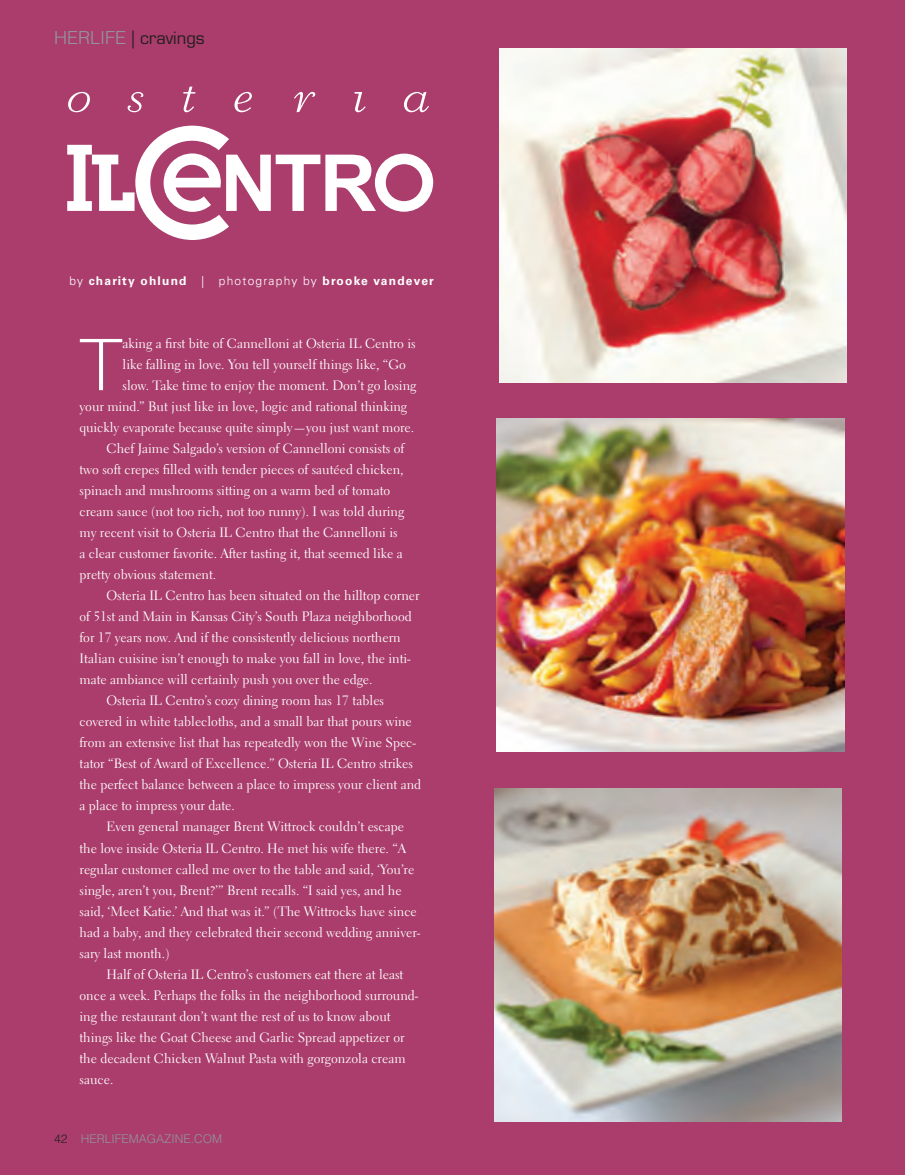
<style>
.page{position:relative;width:905px;height:1175px;background:#fff}
.page>*{position:absolute;margin:0;border:0;box-sizing:border-box;transform-origin:0 0}
.t1{font:300 75.15px "Gill Sans Std";color:#fff}
.t2{font:16.5px "Eurostile LT Std";color:#231f20}
.t3{font:13.5px "Electra LT Std";color:#fff}
.t4{font:700 12px "Univers LT Std";letter-spacing:.1em;color:#fff}
.t5{font:300 12px "Helvetica LT Std";color:#939598}
.s1{font-family:"Helvetica LT Std";font-weight:300;font-size:18px;color:#939598}
.s2{font-family:"Helvetica LT Std";font-weight:300;font-size:18px}
.s3{font-weight:300}
.s4{color:#231f20}
</style>
<div class="page">
<div style="left:0;top:0;width:904px;height:1174px;background:#aa3d6c"></div>
<img style="left:499px;top:49px;width:347px;height:333px">
<img style="left:496px;top:418px;width:348px;height:334px">
<img style="left:494px;top:788px;width:347px;height:333px">
<svg style="left:68px;top:92px;width:22px;height:20px"></svg>
<svg style="left:128px;top:92px;width:15px;height:20px"></svg>
<svg style="left:183px;top:87px;width:12px;height:25px"></svg>
<svg style="left:234px;top:92px;width:18px;height:20px"></svg>
<svg style="left:294px;top:92px;width:21px;height:20px"></svg>
<svg style="left:354px;top:92px;width:12px;height:20px"></svg>
<svg style="left:404px;top:92px;width:25px;height:20px"></svg>
<svg style="left:67px;top:126px;width:366px;height:114px"></svg>
<p class="t2" style="left:54px;top:28px;width:152px"><span class="s1">HERLIFE</span> <span class="s2">|</span> cravings</p>
<p class="t4" style="left:70px;top:273px;width:366px"><span class="s3">by</span> charity ohlund <span class="s3">| photography by</span> brooke vandever</p>
<h1 class="t1" style="left:80px;top:323px;width:45px">T</h1>
<p class="t3" style="left:123px;top:335px;width:294px">aking a first bite of Cannelloni at Osteria IL Centro is</p>
<p class="t3" style="left:123px;top:356px;width:285px">like falling in love. You tell yourself things like, “Go</p>
<p class="t3" style="left:123px;top:377px;width:295px">slow. Take time to enjoy the moment. Don’t go losing</p>
<p class="t3" style="left:79px;top:398px;width:329px">your mind.” But just like in love, logic and rational thinking</p>
<p class="t3" style="left:79px;top:419px;width:336px">quickly evaporate because quite simply—you just want more.</p>
<p class="t3" style="left:106px;top:440px;width:299px">Chef Jaime Salgado’s version of Cannelloni consists of</p>
<p class="t3" style="left:79px;top:461px;width:325px">two soft crepes filled with tender pieces of sautéed chicken,</p>
<p class="t3" style="left:79px;top:482px;width:312px">spinach and mushrooms sitting on a warm bed of tomato</p>
<p class="t3" style="left:79px;top:503px;width:326px">cream sauce (not too rich, not too runny). I was told during</p>
<p class="t3" style="left:79px;top:524px;width:319px">my recent visit to Osteria IL Centro that the Cannelloni is</p>
<p class="t3" style="left:79px;top:545px;width:325px">a clear customer favorite. After tasting it, that seemed like a</p>
<p class="t3" style="left:79px;top:566px;width:138px">pretty obvious statement.</p>
<p class="t3" style="left:106px;top:587px;width:314px">Osteria IL Centro has been situated on the hilltop corner</p>
<p class="t3" style="left:79px;top:608px;width:334px">of 51st and Main in Kansas City’s South Plaza neighborhood</p>
<p class="t3" style="left:79px;top:629px;width:322px">for 17 years now. And if the consistently delicious northern</p>
<p class="t3" style="left:79px;top:650px;width:333px">Italian cuisine isn’t enough to make you fall in love, the inti-</p>
<p class="t3" style="left:79px;top:671px;width:294px">mate ambiance will certainly push you over the edge.</p>
<p class="t3" style="left:106px;top:692px;width:279px">Osteria IL Centro’s cozy dining room has 17 tables</p>
<p class="t3" style="left:79px;top:713px;width:334px">covered in white tablecloths, and a small bar that pours wine</p>
<p class="t3" style="left:79px;top:734px;width:338px">from an extensive list that has repeatedly won the Wine Spec-</p>
<p class="t3" style="left:79px;top:755px;width:335px">tator “Best of Award of Excellence.” Osteria IL Centro strikes</p>
<p class="t3" style="left:79px;top:776px;width:343px">the perfect balance between a place to impress your client and</p>
<p class="t3" style="left:79px;top:797px;width:157px">a place to impress your date.</p>
<p class="t3" style="left:106px;top:818px;width:299px">Even general manager Brent Wittrock couldn’t escape</p>
<p class="t3" style="left:79px;top:839px;width:328px">the love inside Osteria IL Centro. He met his wife there. “A</p>
<p class="t3" style="left:79px;top:860px;width:336px">regular customer called me over to the table and said, ‘You’re</p>
<p class="t3" style="left:79px;top:881px;width:324px">single, aren’t you, Brent?’” Brent recalls. “I said yes, and he</p>
<p class="t3" style="left:79px;top:902px;width:339px">said, ‘Meet Katie.’ And that was it.” (The Wittrocks have since</p>
<p class="t3" style="left:79px;top:923px;width:342px">had a baby, and they celebrated their second wedding anniver-</p>
<p class="t3" style="left:79px;top:944px;width:92px">sary last month.)</p>
<p class="t3" style="left:106px;top:965px;width:298px">Half of Osteria IL Centro’s customers eat there at least</p>
<p class="t3" style="left:79px;top:986px;width:340px">once a week. Perhaps the folks in the neighborhood surround-</p>
<p class="t3" style="left:79px;top:1007px;width:312px">ing the restaurant don’t want the rest of us to know about</p>
<p class="t3" style="left:79px;top:1028px;width:326px">things like the Goat Cheese and Garlic Spread appetizer or</p>
<p class="t3" style="left:79px;top:1049px;width:327px">the decadent Chicken Walnut Pasta with gorgonzola cream</p>
<p class="t3" style="left:79px;top:1070px;width:35px">sauce.</p>
<p class="t5" style="left:54px;top:1131px;width:170px"><span class="s4">42</span> HERLIFEMAGAZINE.COM</p>
</div>
